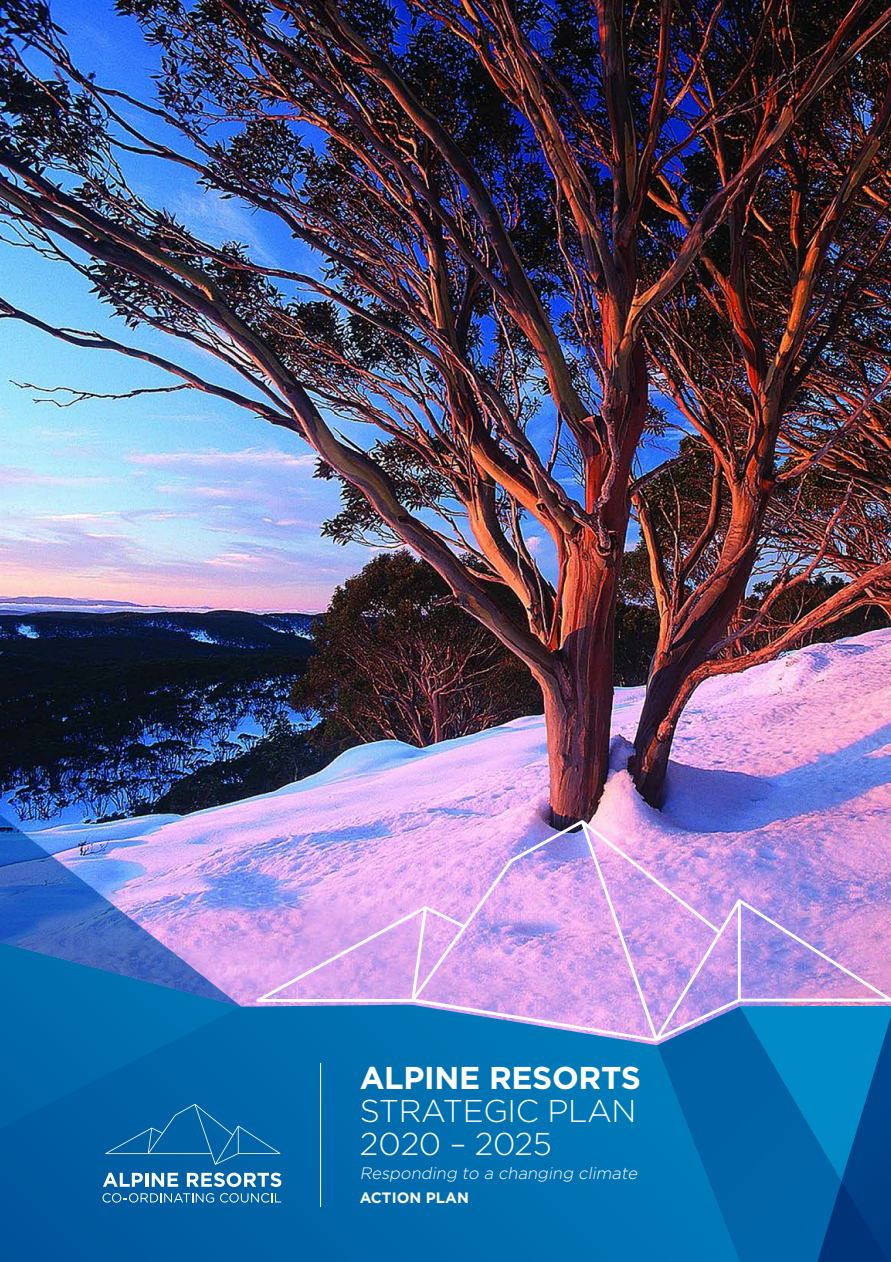
<style>
.page{position:relative;width:891px;height:1262px;background:#fff}
.page>*{position:absolute;margin:0;border:0;box-sizing:border-box;transform-origin:0 0}
.t1{font:300 31.5px/33px "Gotham";letter-spacing:-.015em;color:#fff}
.t2{font:700 31.5px "Gotham";letter-spacing:-.01em;color:#fff}
.t3{font:italic 300 16.5px "Gotham";color:#fff}
.t4{font:700 15px "Gotham";color:#fff}
</style>
<div class="page">
<img style="left:0;top:0;width:890px;height:1004px">
<img style="left:256px;top:820px;width:634px;height:186px">
<svg style="left:0;top:1004px;width:740px;height:257px;background:#0a6eaf"></svg>
<svg style="left:0;top:1006px;width:241px;height:123px;background:#0067a9"></svg>
<svg style="left:739px;top:1006px;width:151px;height:255px;background:#0068a9"></svg>
<img style="left:0;top:759px;width:241px;height:247px">
<svg style="left:103px;top:1172px;width:40px;height:14px"></svg>
<hr style="left:145px;top:1172px;width:3px;height:14px;background:#fff">
<svg style="left:152px;top:1172px;width:26px;height:14px"></svg>
<svg style="left:187px;top:1172px;width:94px;height:14px"></svg>
<svg style="left:102px;top:1193px;width:112px;height:9px"></svg>
<svg style="left:220px;top:1193px;width:61px;height:9px"></svg>
<svg style="left:105px;top:1103px;width:175px;height:61px;background:#0a68a9"></svg>
<hr style="left:320px;top:1062px;width:1px;height:144px;background:#fff">
<h1 class="t2" style="left:359px;top:1056px;width:283px">ALPINE RESORTS</h1>
<h1 class="t1" style="left:359px;top:1093px;width:278px">STRATEGIC PLAN<br>2020 – 2025</h1>
<p class="t3" style="left:359px;top:1162px;width:282px">Responding to a changing climate</p>
<p class="t4" style="left:359px;top:1187px;width:111px">ACTION PLAN</p>
</div>
